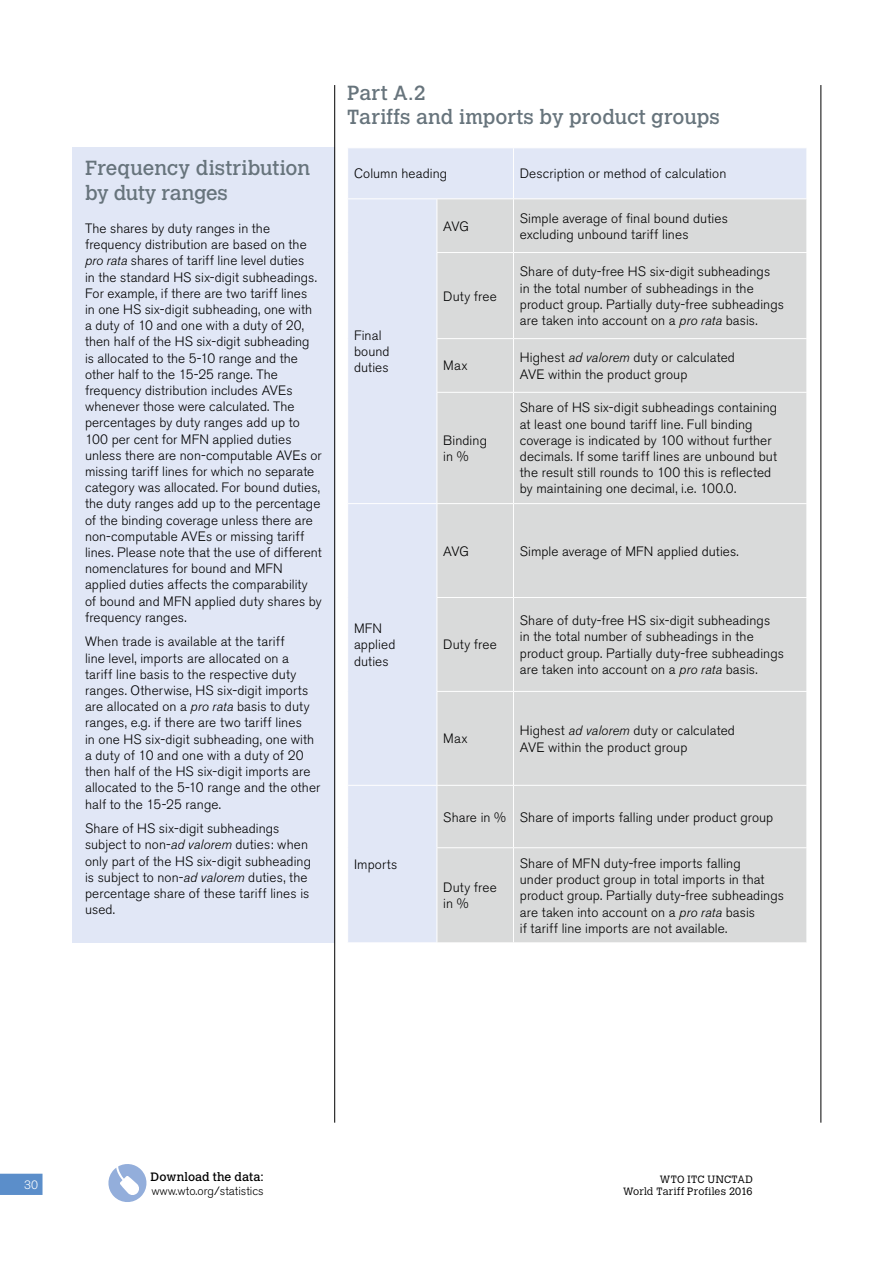
<style>
.page{position:relative;width:893px;height:1263px;background:#fff}
.page>*{position:absolute;margin:0;border:0;box-sizing:border-box;transform-origin:0 0}
.t1{font:20.25px/24.3px "Calvert MT Std";color:#67747c}
.t2{font:300 13.5px/16.2px "Akzidenz Grotesk BE";letter-spacing:.005em;color:#000}
.t3{font:300 12px/14.2px "Akzidenz Grotesk BE";color:#000}
.t4{font:300 12px "Akzidenz Grotesk BE";color:#fff}
.t5{font:300 10.5px/12px "Calvert MT Std";letter-spacing:.025em;color:#000;text-align:right}
.s1{font-style:italic}
.s2{font-family:"Calvert MT Std";font-weight:400}
</style>
<div class="page">
<svg style="left:0;top:1174px;width:43px;height:21px"></svg>
<svg style="left:108px;top:1164px;width:39px;height:38px"></svg>
<div style="left:72px;top:148px;width:262px;height:795px;background:#e1e7f6"></div>
<div style="left:348px;top:148px;width:458px;height:794px;background:#e1e7f6"></div>
<div style="left:438px;top:199px;width:368px;height:743px;background:#d9dada"></div>
<hr style="left:513px;top:252px;width:294px;height:1px;background:#fff">
<hr style="left:513px;top:338px;width:294px;height:1px;background:#fff">
<hr style="left:513px;top:392px;width:294px;height:1px;background:#fff">
<hr style="left:513px;top:503px;width:294px;height:1px;background:#fff">
<hr style="left:513px;top:597px;width:294px;height:1px;background:#fff">
<hr style="left:513px;top:691px;width:294px;height:1px;background:#fff">
<hr style="left:513px;top:785px;width:294px;height:1px;background:#fff">
<hr style="left:513px;top:847px;width:294px;height:1px;background:#fff">
<hr style="left:437px;top:252px;width:76px;height:1px;background:#fff">
<hr style="left:437px;top:338px;width:76px;height:1px;background:#fff">
<hr style="left:437px;top:392px;width:76px;height:1px;background:#fff">
<hr style="left:347px;top:503px;width:90px;height:1px;background:#fff">
<hr style="left:437px;top:503px;width:76px;height:1px;background:#fff">
<hr style="left:437px;top:597px;width:76px;height:1px;background:#fff">
<hr style="left:347px;top:785px;width:90px;height:1px;background:#fff">
<hr style="left:437px;top:847px;width:76px;height:1px;background:#fff">
<hr style="left:513px;top:148px;width:1px;height:50px;background:#fff">
<hr style="left:437px;top:691px;width:76px;height:1px;background:#fff">
<hr style="left:437px;top:785px;width:76px;height:1px;background:#fff">
<hr style="left:513px;top:199px;width:1px;height:53px;background:#fff">
<hr style="left:513px;top:253px;width:1px;height:85px;background:#fff">
<hr style="left:513px;top:339px;width:1px;height:53px;background:#fff">
<hr style="left:513px;top:393px;width:1px;height:110px;background:#fff">
<hr style="left:513px;top:504px;width:1px;height:93px;background:#fff">
<hr style="left:513px;top:598px;width:1px;height:93px;background:#fff">
<hr style="left:513px;top:692px;width:1px;height:93px;background:#fff">
<hr style="left:513px;top:786px;width:1px;height:61px;background:#fff">
<hr style="left:513px;top:848px;width:1px;height:94px;background:#fff">
<hr style="left:347px;top:198px;width:90px;height:1px;background:#fff">
<hr style="left:437px;top:198px;width:76px;height:1px;background:#fff">
<hr style="left:437px;top:199px;width:1px;height:53px;background:#fff">
<hr style="left:513px;top:198px;width:294px;height:1px;background:#fff">
<hr style="left:437px;top:253px;width:1px;height:85px;background:#fff">
<hr style="left:437px;top:339px;width:1px;height:53px;background:#fff">
<hr style="left:437px;top:393px;width:1px;height:110px;background:#fff">
<hr style="left:437px;top:504px;width:1px;height:93px;background:#fff">
<hr style="left:437px;top:598px;width:1px;height:93px;background:#fff">
<hr style="left:437px;top:692px;width:1px;height:93px;background:#fff">
<hr style="left:437px;top:786px;width:1px;height:61px;background:#fff">
<hr style="left:437px;top:848px;width:1px;height:94px;background:#fff">
<hr style="left:334px;top:85px;width:1px;height:1038px;background:#000">
<hr style="left:821px;top:85px;width:1px;height:1038px;background:#000">
<p class="t1" style="left:85px;top:156px;width:227px">Frequency distribution by duty ranges</p>
<p class="t2" style="left:85px;top:220px;width:238px">The shares by duty ranges in the frequency distribution are based on the <span class="s1">pro rata</span> shares of tariff line level duties<br>in the standard HS six-digit subheadings.<br>For example, if there are two tariff lines<br>in one HS six-digit subheading, one with a duty of 10 and one with a duty of 20, then half of the HS six-digit subheading is allocated to the 5-10 range and the other half to the 15-25 range. The frequency distribution includes AVEs whenever those were calculated. The percentages by duty ranges add up to 100 per cent for MFN applied duties unless there are non-computable AVEs or missing tariff lines for which no separate category was allocated. For bound duties, the duty ranges add up to the percentage of the binding coverage unless there are non-computable AVEs or missing tariff lines. Please note that the use of different nomenclatures for bound and MFN applied duties affects the comparability of bound and MFN applied duty shares by frequency ranges.</p>
<p class="t2" style="left:85px;top:634px;width:237px">When trade is available at the tariff<br>line level, imports are allocated on a<br>tariff line basis to the respective duty ranges. Otherwise, HS six-digit imports are allocated on a <span class="s1">pro rata</span> basis to duty ranges, e.g. if there are two tariff lines<br>in one HS six-digit subheading, one with a duty of 10 and one with a duty of 20 then half of the HS six-digit imports are allocated to the 5-10 range and the other half to the 15-25 range.</p>
<p class="t2" style="left:85px;top:821px;width:228px">Share of HS six-digit subheadings subject to non-<span class="s1">ad valorem</span> duties: when only part of the HS six-digit subheading is subject to non-<span class="s1">ad valorem</span> duties, the percentage share of these tariff lines is used.</p>
<p class="t1" style="left:347px;top:81px;width:374px">Part A.2<br>Tariffs and imports by product groups</p>
<p class="t2" style="left:354px;top:166px;width:95px">Column heading</p>
<p class="t2" style="left:520px;top:166px;width:208px">Description or method of calculation</p>
<p class="t2" style="left:443px;top:218px;width:27px">AVG</p>
<p class="t2" style="left:520px;top:210px;width:210px">Simple average of final bound duties excluding unbound tariff lines</p>
<p class="t2" style="left:354px;top:328px;width:37px">Final bound duties</p>
<p class="t2" style="left:354px;top:621px;width:43px">MFN applied duties</p>
<p class="t2" style="left:354px;top:857px;width:45px">Imports</p>
<p class="t2" style="left:443px;top:288px;width:55px">Duty free</p>
<p class="t2" style="left:520px;top:264px;width:266px">Share of duty-free HS six-digit subheadings<br>in the total number of subheadings in the product group. Partially duty-free subheadings are taken into account on a <span class="s1">pro rata</span> basis.</p>
<p class="t2" style="left:443px;top:358px;width:26px">Max</p>
<p class="t2" style="left:520px;top:350px;width:217px">Highest <span class="s1">ad valorem</span> duty or calculated<br>AVE within the product group</p>
<p class="t2" style="left:443px;top:432px;width:45px">Binding in %</p>
<p class="t2" style="left:520px;top:400px;width:259px">Share of HS six-digit subheadings containing at least one bound tariff line. Full binding coverage is indicated by 100 without further decimals. If some tariff lines are unbound but the result still rounds to 100 this is reflected by maintaining one decimal, i.e. 100.0.</p>
<p class="t2" style="left:443px;top:543px;width:27px">AVG</p>
<p class="t2" style="left:520px;top:543px;width:221px">Simple average of MFN applied duties.</p>
<p class="t2" style="left:443px;top:637px;width:55px">Duty free</p>
<p class="t2" style="left:520px;top:613px;width:266px">Share of duty-free HS six-digit subheadings<br>in the total number of subheadings in the product group. Partially duty-free subheadings are taken into account on a <span class="s1">pro rata</span> basis.</p>
<p class="t2" style="left:443px;top:731px;width:26px">Max</p>
<p class="t2" style="left:520px;top:723px;width:217px">Highest <span class="s1">ad valorem</span> duty or calculated<br>AVE within the product group</p>
<p class="t2" style="left:443px;top:809px;width:331px">Share in % Share of imports falling under product group</p>
<p class="t2" style="left:443px;top:880px;width:55px">Duty free in %</p>
<p class="t2" style="left:520px;top:855px;width:266px">Share of MFN duty-free imports falling<br>under product group in total imports in that product group. Partially duty-free subheadings are taken into account on a <span class="s1">pro rata</span> basis<br>if tariff line imports are not available.</p>
<p class="t4" style="left:24px;top:1178px;width:16px">30</p>
<p class="t3" style="left:151px;top:1169px;width:114px"><span class="s2">Download the data: </span>www.wto.org/statistics</p>
<p class="t5" style="left:623px;top:1173px;width:131px">WTO ITC UNCTAD<br>World Tariff Profiles 2016</p>
</div>
